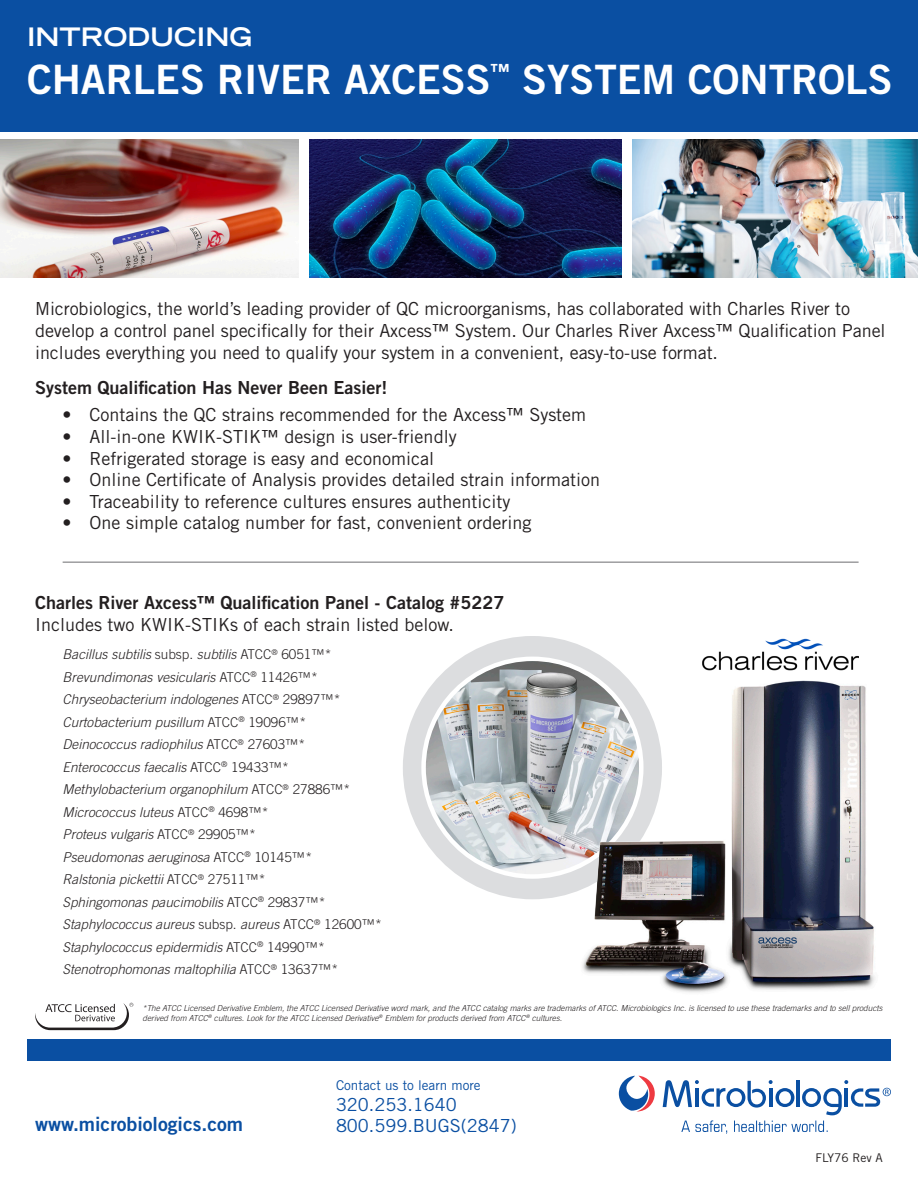
<style>
.page{position:relative;width:918px;height:1188px;background:#fff}
.page>*{position:absolute;margin:0;border:0;box-sizing:border-box;transform-origin:0 0}
.t1{font:40.5px "Trade Gothic LT Std Bd 2";color:#fff}
.t2{font:700 expanded 25.5px "Trade Gothic LT Std";color:#fff}
.t3{font:19.5px "Trade Gothic LT Std Bd 2";color:#0a4fa2}
.t4{font:18px/21.6px "Trade Gothic LT Std";color:#231f20}
.t5{font:18px "Trade Gothic LT Std Bd 2";color:#231f20}
.t6{font:18px/21px "Trade Gothic LT Std";color:#0a4fa2}
.t7{font:italic 300 13.5px "Trade Gothic LT Std";color:#231f20}
.t8{font:13.5px "Trade Gothic LT Std";color:#0a4fa2}
.t9{font:12px "Trade Gothic LT Std";color:#231f20}
.t10{font:italic 300 8.25px/9.9px "Trade Gothic LT Std";color:#231f20}
.s1{font-style:normal}
</style>
<div class="page">
<div style="left:403px;top:636px;width:259px;height:263px;background:#dcdddf;border-radius:50%"></div>
<img style="left:424px;top:659px;width:217px;height:217px;border-radius:109px">
<div style="left:0;top:0;width:918px;height:132px;background:#0a4fa2"></div>
<div style="left:27px;top:1040px;width:864px;height:21px;background:#0a4fa2"></div>
<svg style="left:619px;top:1076px;width:36px;height:36px"></svg>
<svg style="left:663px;top:1080px;width:228px;height:54px"></svg>
<svg style="left:35px;top:1003px;width:98px;height:27px"></svg>
<img style="left:0;top:139px;width:298px;height:139px">
<img style="left:633px;top:139px;width:285px;height:139px">
<img style="left:702px;top:638px;width:157px;height:33px">
<img style="left:310px;top:139px;width:311px;height:139px">
<hr style="left:63px;top:562px;width:796px;height:1px;background:#6c6d70">
<img style="left:581px;top:677px;width:294px;height:316px">
<p class="t2" style="left:27px;top:20px;width:227px">INTRODUCING</p>
<p class="t1" style="left:27px;top:55px;width:867px">CHARLES RIVER AXCESS<sup>™</sup> SYSTEM CONTROLS</p>
<p class="t4" style="left:35px;top:298px;width:852px">Microbiologics, the world’s leading provider of QC microorganisms, has collaborated with Charles River to develop a control panel specifically for their Axcess™ System. Our Charles River Axcess™ Qualification Panel includes everything you need to qualify your system in a convenient, easy-to-use format.</p>
<p class="t5" style="left:35px;top:376px;width:354px">System Qualification Has Never Been Easier!</p>
<p class="t4" style="left:63px;top:404px;width:525px">• Contains the QC strains recommended for the Axcess™ System</p>
<p class="t4" style="left:63px;top:426px;width:396px">• All-in-one KWIK-STIK™ design is user-friendly</p>
<p class="t4" style="left:63px;top:447px;width:373px">• Refrigerated storage is easy and economical</p>
<p class="t4" style="left:63px;top:469px;width:539px">• Online Certificate of Analysis provides detailed strain information</p>
<p class="t4" style="left:63px;top:490px;width:449px">• Traceability to reference cultures ensures authenticity</p>
<p class="t4" style="left:63px;top:512px;width:470px">• One simple catalog number for fast, convenient ordering</p>
<p class="t5" style="left:35px;top:592px;width:471px">Charles River Axcess™ Qualification Panel - Catalog #5227</p>
<p class="t4" style="left:35px;top:613px;width:420px">Includes two KWIK-STIKs of each strain listed below.</p>
<p class="t7" style="left:63px;top:647px;width:270px">Bacillus subtilis <span class="s1">subsp.</span> subtilis <span class="s1">ATCC</span><sup>®</sup> <span class="s1">6051™*</span></p>
<p class="t7" style="left:63px;top:669px;width:257px">Brevundimonas vesicularis <span class="s1">ATCC</span><sup>®</sup> <span class="s1">11426™*</span></p>
<p class="t7" style="left:63px;top:692px;width:279px">Chryseobacterium indologenes <span class="s1">ATCC</span><sup>®</sup> <span class="s1">29897™*</span></p>
<p class="t7" style="left:63px;top:714px;width:245px">Curtobacterium pusillum <span class="s1">ATCC</span><sup>®</sup> <span class="s1">19096™*</span></p>
<p class="t7" style="left:63px;top:737px;width:244px">Deinococcus radiophilus <span class="s1">ATCC</span><sup>®</sup> <span class="s1">27603™*</span></p>
<p class="t7" style="left:63px;top:759px;width:228px">Enterococcus faecalis <span class="s1">ATCC</span><sup>®</sup> <span class="s1">19433™*</span></p>
<p class="t7" style="left:63px;top:782px;width:289px">Methylobacterium organophilum <span class="s1">ATCC</span><sup>®</sup> <span class="s1">27886™*</span></p>
<p class="t7" style="left:63px;top:804px;width:207px">Micrococcus luteus <span class="s1">ATCC</span><sup>®</sup> <span class="s1">4698™*</span></p>
<p class="t7" style="left:63px;top:827px;width:195px">Proteus vulgaris <span class="s1">ATCC</span><sup>®</sup> <span class="s1">29905™*</span></p>
<p class="t7" style="left:63px;top:849px;width:251px">Pseudomonas aeruginosa <span class="s1">ATCC</span><sup>®</sup> <span class="s1">10145™*</span></p>
<p class="t7" style="left:63px;top:872px;width:204px">Ralstonia pickettii <span class="s1">ATCC</span><sup>®</sup> <span class="s1">27511™*</span></p>
<p class="t7" style="left:63px;top:894px;width:264px">Sphingomonas paucimobilis <span class="s1">ATCC</span><sup>®</sup> <span class="s1">29837™*</span></p>
<p class="t7" style="left:63px;top:917px;width:321px">Staphylococcus aureus <span class="s1">subsp.</span> aureus <span class="s1">ATCC</span><sup>®</sup> <span class="s1">12600™*</span></p>
<p class="t7" style="left:63px;top:939px;width:264px">Staphylococcus epidermidis <span class="s1">ATCC</span><sup>®</sup> <span class="s1">14990™*</span></p>
<p class="t7" style="left:63px;top:962px;width:277px">Stenotrophomonas maltophilia <span class="s1">ATCC</span><sup>®</sup> <span class="s1">13637™*</span></p>
<p class="t10" style="left:143px;top:1003px;width:741px">*The ATCC Licensed Derivative Emblem, the ATCC Licensed Derivative word mark, and the ATCC catalog marks are trademarks of ATCC. Microbiologics Inc. is licensed to use these trademarks and to sell products derived from ATCC<sup>®</sup> cultures. Look for the ATCC Licensed Derivative<sup>®</sup> Emblem for products derived from ATCC<sup>®</sup> cultures.</p>
<p class="t3" style="left:35px;top:1112px;width:210px">www.microbiologics.com</p>
<p class="t8" style="left:336px;top:1077px;width:146px">Contact us to learn more</p>
<p class="t6" style="left:336px;top:1094px;width:182px">320.253.1640<br>800.599.BUGS(2847)</p>
<p class="t9" style="left:815px;top:1151px;width:69px">FLY76 Rev A</p>
</div>
